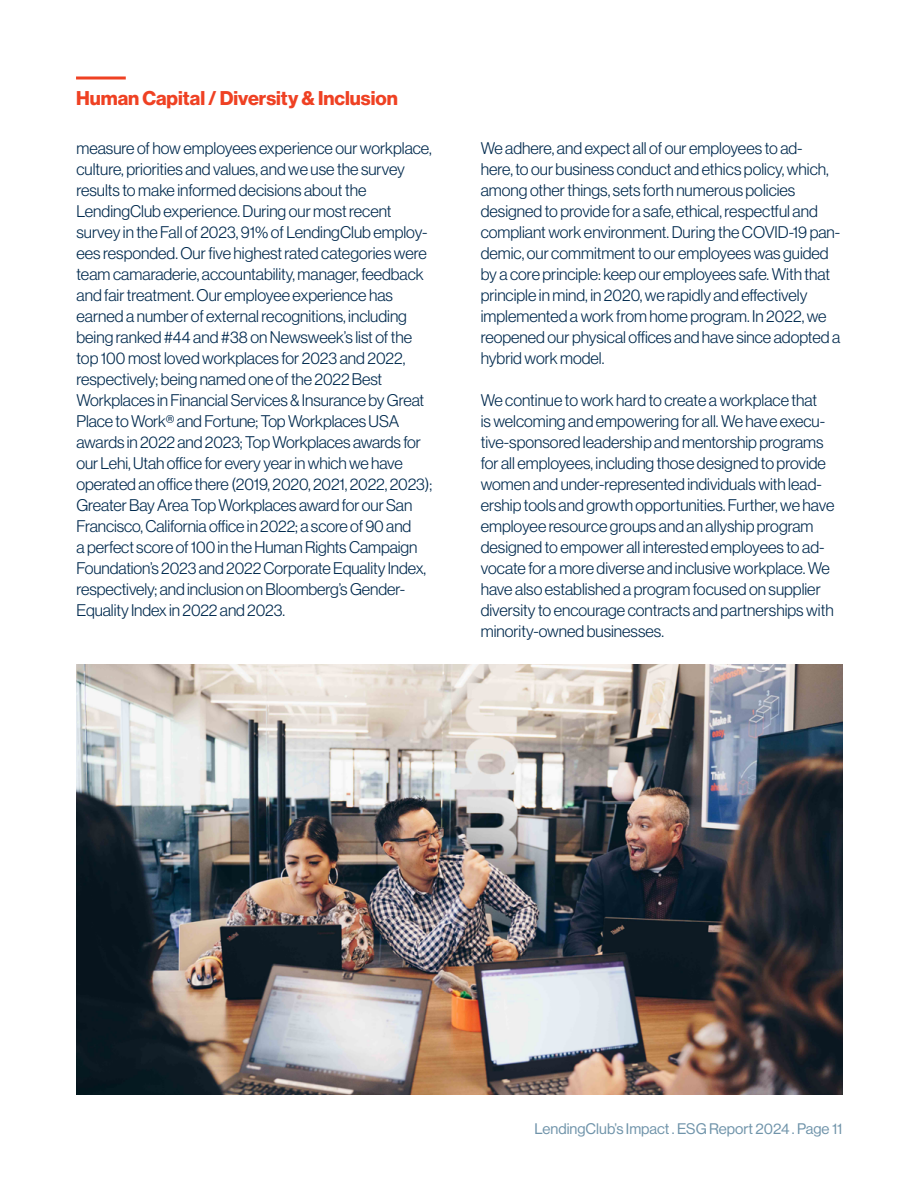
<style>
.page{position:relative;width:918px;height:1188px;background:#fff}
.page>*{position:absolute;margin:0;border:0;box-sizing:border-box;transform-origin:0 0}
.t1{font:700 19.5px "Haas Grot Disp 75";color:#ef4123}
.t2{font:300 16.5px/21px "Haas Grot Disp 45";color:#002a4e}
.t3{font:15px "Haas Grot Disp 55 Roman";color:#7094aa}
</style>
<div class="page">
<svg style="left:76px;top:76px;width:50px;height:4px"></svg>
<img style="left:76px;top:664px;width:766px;height:431px">
<p class="t1" style="left:76px;top:86px;width:323px">Human Capital / Diversity &amp; Inclusion</p>
<p class="t2" style="left:76px;top:138px;width:357px">measure of how employees experience our workplace, culture, priorities and values, and we use the survey results to make informed decisions about the LendingClub experience. During our most recent survey in the Fall of 2023, 91% of LendingClub employ&shy;ees responded. Our five highest rated categories were team camaraderie, accountability, manager, feedback and fair treatment. Our employee experience has earned a number of external recognitions, including being ranked #44 and #38 on Newsweek’s list of the top 100 most loved workplaces for 2023 and 2022, respectively; being named one of the 2022 Best Workplaces in Financial Services &amp; Insurance by Great Place to Work® and Fortune; Top Workplaces USA awards in 2022 and 2023; Top Workplaces awards for our Lehi, Utah office for every year in which we have operated an office there (2019, 2020, 2021, 2022, 2023); Greater Bay Area Top Workplaces award for our San Francisco, California office in 2022; a score of 90 and<br>a perfect score of 100 in the Human Rights Campaign Foundation’s 2023 and 2022 Corporate Equality Index, respectively; and inclusion on Bloomberg’s Gender-Equality Index in 2022 and 2023.</p>
<p class="t2" style="left:481px;top:138px;width:361px">We adhere, and expect all of our employees to ad-<br>here, to our business conduct and ethics policy, which, among other things, sets forth numerous policies designed to provide for a safe, ethical, respectful and compliant work environment. During the COVID-19 pan&shy;demic, our commitment to our employees was guided by a core principle: keep our employees safe. With that principle in mind, in 2020, we rapidly and effectively implemented a work from home program. In 2022, we reopened our physical offices and have since adopted a hybrid work model.</p>
<p class="t2" style="left:481px;top:390px;width:355px">We continue to work hard to create a workplace that<br>is welcoming and empowering for all. We have execu&shy;tive-sponsored leadership and mentorship programs for all employees, including those designed to provide women and under-represented individuals with lead&shy;ership tools and growth opportunities. Further, we have employee resource groups and an allyship program designed to empower all interested employees to ad&shy;vocate for a more diverse and inclusive workplace. We have also established a program focused on supplier diversity to encourage contracts and partnerships with minority-owned businesses.</p>
<p class="t3" style="left:534px;top:1120px;width:309px">LendingClub’s Impact . ESG Report 2024 . Page 11</p>
</div>
